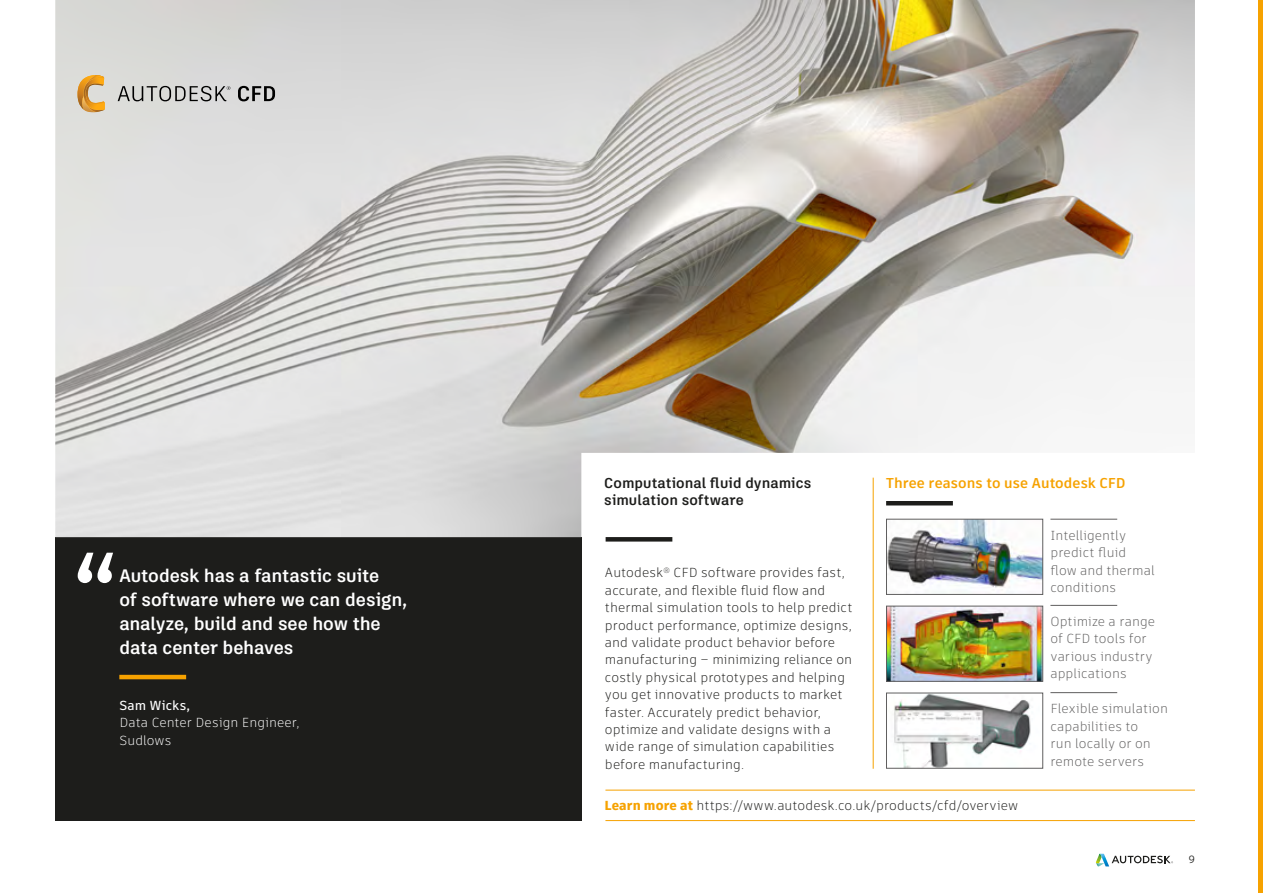
<style>
.page{position:relative;width:1263px;height:893px;background:#fff}
.page>*{position:absolute;margin:0;border:0;box-sizing:border-box;transform-origin:0 0}
.t1{font:700 99px "Artifakt Legend";color:#fff}
.t2{font:700 18px/24px "Artifakt Legend";letter-spacing:-.005em;color:#fff}
.t3{font:700 14.25px/17.4px "Artifakt Legend";letter-spacing:.005em;color:#1d1d1b}
.t4{font:700 14.25px "Artifakt Element";letter-spacing:.005em;color:#f6a200}
.t5{font:300 13.05px/17.4px "Artifakt Element";letter-spacing:.005em;color:#1d1d1b}
.t6{font:300 13.05px/17.4px "Artifakt Element";letter-spacing:.005em;color:#5f5e5e}
.t7{font:300 13.05px/17.4px "Artifakt Element";letter-spacing:.005em;color:#fff}
.t8{font:500 13.05px "Artifakt Element";letter-spacing:.015em;color:#fff}
.t9{font:10.5px "Artifakt Element";color:#1d1d1b}
.s1{font-weight:900;color:#f6a200}
</style>
<div class="page">
<svg style="left:1096px;top:854px;width:77px;height:12px"></svg>
<div style="left:1258px;top:0;width:5px;height:893px;background:#f6a200"></div>
<div style="left:55px;top:537px;width:526px;height:284px;background:#1d1d1b"></div>
<hr style="left:605px;top:820px;width:590px;height:1px;background:#f6a200">
<hr style="left:605px;top:790px;width:590px;height:1px;background:#f6a200">
<img style="left:55px;top:0;width:1140px;height:537px">
<hr style="left:873px;top:478px;width:1px;height:291px;background:#f6a200">
<img style="left:888px;top:521px;width:153px;height:71px">
<div style="left:886px;top:519px;width:157px;height:76px;border:1px solid #5f5e5e"></div>
<img style="left:888px;top:608px;width:153px;height:72px">
<div style="left:886px;top:606px;width:157px;height:76px;border:1px solid #5f5e5e"></div>
<hr style="left:1050px;top:605px;width:67px;height:1px;background:#5f5e5e">
<hr style="left:1050px;top:519px;width:67px;height:1px;background:#5f5e5e">
<img style="left:894px;top:695px;width:137px;height:72px">
<div style="left:886px;top:693px;width:157px;height:76px;border:1px solid #5f5e5e"></div>
<hr style="left:1050px;top:692px;width:67px;height:1px;background:#5f5e5e">
<div style="left:606px;top:537px;width:66px;height:5px;background:#1d1d1b"></div>
<hr style="left:886px;top:501px;width:67px;height:4px;background:#1d1d1b">
<svg style="left:77px;top:75px;width:28px;height:38px"></svg>
<svg style="left:118px;top:86px;width:112px;height:15px;background:#a3a3a2"></svg>
<svg style="left:238px;top:86px;width:37px;height:15px"></svg>
<hr style="left:119px;top:675px;width:67px;height:4px;background:#f6a200">
<h1 class="t1" style="left:73px;top:522px;width:46px">“</h1>
<h2 class="t2" style="left:119px;top:563px;width:289px">Autodesk has a fantastic suite<br>of software where we can design, analyze, build and see how the data center behaves</h2>
<p class="t8" style="left:119px;top:696px;width:72px">Sam Wicks,</p>
<p class="t7" style="left:119px;top:714px;width:182px">Data Center Design Engineer,<br>Sudlows</p>
<p class="t3" style="left:604px;top:474px;width:209px">Computational fluid dynamics simulation software</p>
<p class="t5" style="left:605px;top:564px;width:249px">Autodesk<sup>®</sup> CFD software provides fast, accurate, and flexible fluid flow and thermal simulation tools to help predict product performance, optimize designs, and validate product behavior before manufacturing – minimizing reliance on costly physical prototypes and helping you get innovative products to market faster. Accurately predict behavior, optimize and validate designs with a wide range of simulation capabilities before manufacturing.</p>
<p class="t4" style="left:886px;top:473px;width:241px">Three reasons to use Autodesk CFD</p>
<p class="t6" style="left:1050px;top:527px;width:106px">Intelligently predict fluid flow and thermal conditions</p>
<p class="t6" style="left:1050px;top:613px;width:106px">Optimize a range of CFD tools for various industry applications</p>
<p class="t6" style="left:1050px;top:700px;width:119px">Flexible simulation capabilities to<br>run locally or on remote servers</p>
<p class="t5" style="left:604px;top:796px;width:415px"><span class="s1">Learn more at</span> https://www.autodesk.co.uk/products/cfd/overview</p>
<p class="t9" style="left:1189px;top:852px;width:8px">9</p>
</div>
